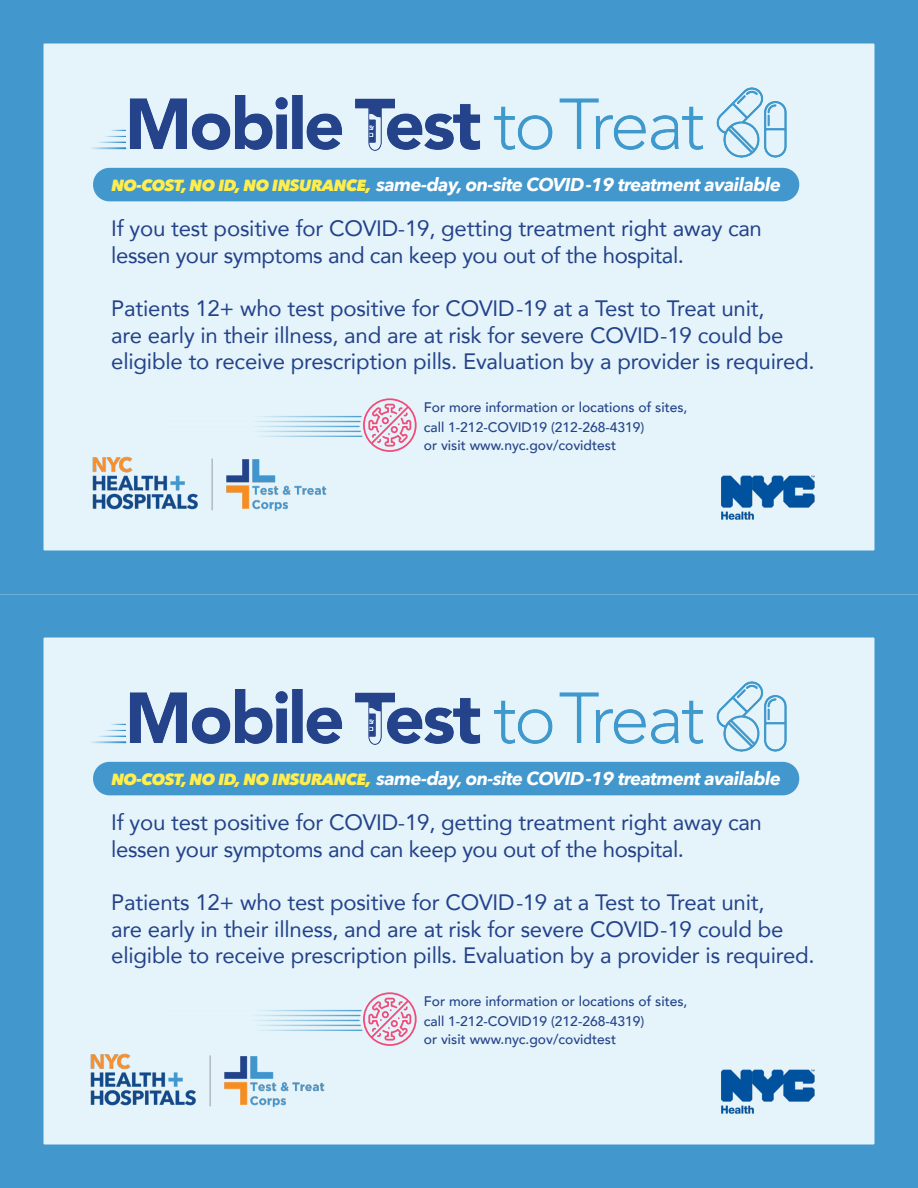
<style>
.page{position:relative;width:918px;height:1188px;background:#fff}
.page>*{position:absolute;margin:0;border:0;box-sizing:border-box;transform-origin:0 0}
.t1{font:22.2px/26.7px "Avenir";letter-spacing:-.01em;color:#24428a}
.t2{font:italic 700 18.6px "Avenir Next";letter-spacing:-.03em;color:#fff}
.t3{font:500 13.8px "Avenir";color:#24428a}
.s1{font-weight:800;font-size:16.05px;color:#ffee4d}
</style>
<div class="page">
<div style="left:22px;top:616px;width:874px;height:550px;background:#e4f4fa"></div>
<div style="left:0;top:594px;width:918px;height:594px;border:44px solid #4298cd"></div>
<img style="left:721px;top:1069px;width:94px;height:45px">
<svg style="left:363px;top:992px;width:54px;height:54px"></svg>
<hr style="left:166px;top:1015px;width:194px;height:1px;background:#4298cd">
<hr style="left:167px;top:1010px;width:194px;height:1px;background:#4298cd">
<hr style="left:165px;top:1020px;width:194px;height:1px;background:#4298cd">
<hr style="left:166px;top:1025px;width:194px;height:1px;background:#4298cd">
<hr style="left:168px;top:1030px;width:194px;height:1px;background:#4298cd">
<div style="left:93px;top:762px;width:706px;height:33px;background:#4298cd;border-radius:16px"></div>
<img style="left:91px;top:681px;width:695px;height:71px">
<hr style="left:0;top:593px;width:918px;height:2px;background:#fff">
<div style="left:22px;top:22px;width:874px;height:550px;background:#e4f4fa"></div>
<div style="left:0;top:0;width:918px;height:594px;border:44px solid #4298cd"></div>
<img style="left:721px;top:475px;width:94px;height:45px">
<svg style="left:363px;top:398px;width:54px;height:54px"></svg>
<hr style="left:166px;top:421px;width:194px;height:1px;background:#4298cd">
<hr style="left:167px;top:416px;width:194px;height:1px;background:#4298cd">
<hr style="left:165px;top:426px;width:194px;height:1px;background:#4298cd">
<hr style="left:166px;top:431px;width:194px;height:1px;background:#4298cd">
<hr style="left:168px;top:436px;width:194px;height:1px;background:#4298cd">
<div style="left:93px;top:168px;width:706px;height:33px;background:#4298cd;border-radius:16px"></div>
<img style="left:91px;top:87px;width:695px;height:71px">
<img style="left:92px;top:456px;width:234px;height:55px">
<img style="left:91px;top:1053px;width:234px;height:54px">
<p class="t2" style="left:111px;top:168px;width:671px"><span class="s1">NO-COST, NO ID, NO INSURANCE,</span> same-day, on-site COVID-19 treatment available</p>
<p class="t1" style="left:111px;top:214px;width:652px">If you test positive for COVID-19, getting treatment right away can</p>
<p class="t1" style="left:111px;top:241px;width:574px">lessen your symptoms and can keep you out of the hospital.</p>
<p class="t1" style="left:111px;top:294px;width:655px">Patients 12+ who test positive for COVID-19 at a Test to Treat unit,</p>
<p class="t1" style="left:111px;top:321px;width:705px">are early in their illness, and are at risk for severe COVID-19 could be eligible to receive prescription pills. Evaluation by a provider is required.</p>
<p class="t3" style="left:424px;top:396px;width:265px">For more information or locations of sites,</p>
<p class="t3" style="left:424px;top:415px;width:222px">call 1-212-COVID19 (212-268-4319)</p>
<p class="t3" style="left:424px;top:433px;width:194px">or visit www.nyc.gov/covidtest</p>
<p class="t2" style="left:111px;top:762px;width:671px"><span class="s1">NO-COST, NO ID, NO INSURANCE,</span> same-day, on-site COVID-19 treatment available</p>
<p class="t1" style="left:111px;top:808px;width:652px">If you test positive for COVID-19, getting treatment right away can</p>
<p class="t1" style="left:111px;top:835px;width:574px">lessen your symptoms and can keep you out of the hospital.</p>
<p class="t1" style="left:111px;top:888px;width:655px">Patients 12+ who test positive for COVID-19 at a Test to Treat unit,</p>
<p class="t1" style="left:111px;top:915px;width:705px">are early in their illness, and are at risk for severe COVID-19 could be eligible to receive prescription pills. Evaluation by a provider is required.</p>
<p class="t3" style="left:424px;top:990px;width:265px">For more information or locations of sites,</p>
<p class="t3" style="left:424px;top:1009px;width:222px">call 1-212-COVID19 (212-268-4319)</p>
<p class="t3" style="left:424px;top:1027px;width:194px">or visit www.nyc.gov/covidtest</p>
</div>
